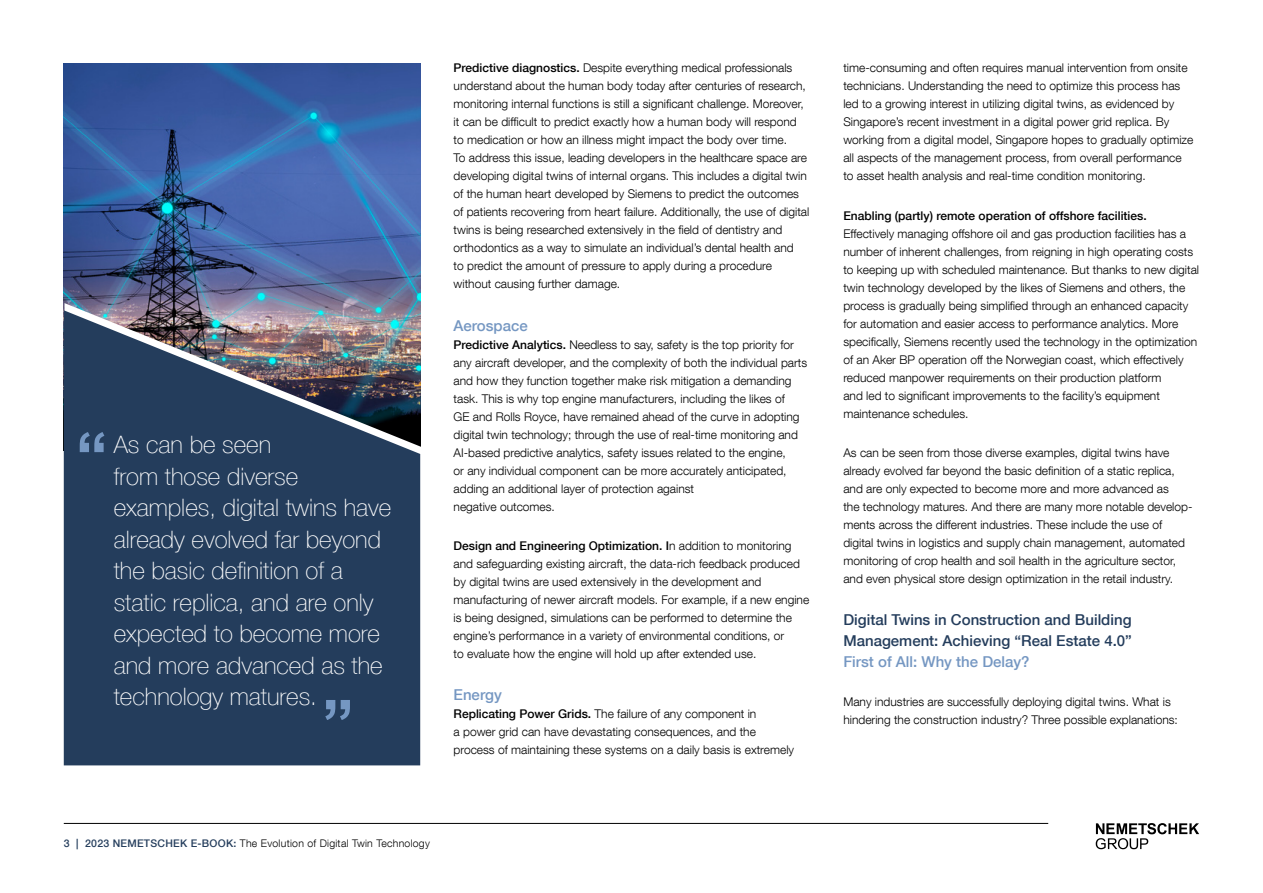
<style>
.page{position:relative;width:1263px;height:893px;background:#fff}
.page>*{position:absolute;margin:0;border:0;box-sizing:border-box;transform-origin:0 0}
.t1{font:100 24px/31.5px "Helvetica Neue LT Com";color:#fff}
.t2{font:500 15px/21px "Helvetica Neue LT Com";color:#243d5c}
.t3{font:500 15px "Helvetica Neue LT Com";color:#7597c2}
.t4{font:300 12px/18px "Helvetica Neue LT Com";color:#000}
.t5{font:500 12px "Helvetica Neue LT Com";color:#000}
.t6{font:300 10.5px "Helvetica Neue LT Com";letter-spacing:.025em;color:#000}
.s1{font-weight:500}
.s2{font-weight:500;color:#243d5c}
</style>
<div class="page">
<svg style="left:1096px;top:823px;width:103px;height:26px"></svg>
<hr style="left:64px;top:823px;width:984px;height:1px;background:#000">
<img style="left:64px;top:64px;width:357px;height:246px">
<svg style="left:65px;top:303px;width:356px;height:291px;background:#87859b"></svg>
<svg style="left:64px;top:310px;width:356px;height:455px;background:#324661"></svg>
<svg style="left:80px;top:432px;width:24px;height:20px"></svg>
<svg style="left:325px;top:700px;width:25px;height:20px"></svg>
<h1 class="t1" style="left:114px;top:428px;width:279px">As can be seen<br>from those diverse examples, digital twins have already evolved far beyond the basic definition of a static replica, and are only expected to become more and more advanced as the technology matures.</h1>
<p class="t4" style="left:454px;top:59px;width:357px"><span class="s1">Predictive diagnostics.</span> Despite everything medical professionals understand about the human body today after centuries of research, monitoring internal functions is still a significant challenge. Moreover, it can be difficult to predict exactly how a human body will respond to medication or how an illness might impact the body over time.<br>To address this issue, leading developers in the healthcare space are developing digital twins of internal organs. This includes a digital twin of the human heart developed by Siemens to predict the outcomes of patients recovering from heart failure. Additionally, the use of digital twins is being researched extensively in the field of dentistry and orthodontics as a way to simulate an individual’s dental health and<br>to predict the amount of pressure to apply during a procedure without causing further damage.</p>
<p class="t3" style="left:454px;top:316px;width:76px">Aerospace</p>
<p class="t4" style="left:454px;top:335px;width:355px"><span class="s1">Predictive Analytics.</span> Needless to say, safety is the top priority for any aircraft developer, and the complexity of both the individual parts and how they function together make risk mitigation a demanding task. This is why top engine manufacturers, including the likes of<br>GE and Rolls Royce, have remained ahead of the curve in adopting digital twin technology; through the use of real-time monitoring and AI-based predictive analytics, safety issues related to the engine,<br>or any individual component can be more accurately anticipated, adding an additional layer of protection against<br>negative outcomes.</p>
<p class="t4" style="left:454px;top:536px;width:357px"><span class="s1">Design and Engineering Optimization. I</span>n addition to monitoring and safeguarding existing aircraft, the data-rich feedback produced by digital twins are used extensively in the development and manufacturing of newer aircraft models. For example, if a new engine is being designed, simulations can be performed to determine the engine’s performance in a variety of environmental conditions, or<br>to evaluate how the engine will hold up after extended use.</p>
<p class="t3" style="left:454px;top:686px;width:50px">Energy</p>
<p class="t4" style="left:454px;top:705px;width:342px"><span class="s1">Replicating Power Grids.</span> The failure of any component in<br>a power grid can have devastating consequences, and the process of maintaining these systems on a daily basis is extremely</p>
<p class="t6" style="left:64px;top:837px;width:368px"><span class="s2">3 | 2023 NEMETSCHEK E-BOOK:</span> The Evolution of Digital Twin Technology</p>
<p class="t4" style="left:843px;top:59px;width:351px">time-consuming and often requires manual intervention from onsite technicians. Understanding the need to optimize this process has led to a growing interest in utilizing digital twins, as evidenced by Singapore’s recent investment in a digital power grid replica. By working from a digital model, Singapore hopes to gradually optimize all aspects of the management process, from overall performance to asset health analysis and real-time condition monitoring.</p>
<p class="t5" style="left:843px;top:208px;width:305px">Enabling (partly) remote operation of offshore facilities.</p>
<p class="t4" style="left:843px;top:224px;width:357px">Effectively managing offshore oil and gas production facilities has a number of inherent challenges, from reigning in high operating costs to keeping up with scheduled maintenance. But thanks to new digital twin technology developed by the likes of Siemens and others, the process is gradually being simplified through an enhanced capacity for automation and easier access to performance analytics. More specifically, Siemens recently used the technology in the optimization of an Aker BP operation off the Norwegian coast, which effectively reduced manpower requirements on their production platform<br>and led to significant improvements to the facility’s equipment maintenance schedules.</p>
<p class="t4" style="left:843px;top:443px;width:351px">As can be seen from those diverse examples, digital twins have already evolved far beyond the basic definition of a static replica, and are only expected to become more and more advanced as<br>the technology matures. And there are many more notable develop&shy;ments across the different industries. These include the use of digital twins in logistics and supply chain management, automated monitoring of crop health and soil health in the agriculture sector, and even physical store design optimization in the retail industry.</p>
<p class="t2" style="left:843px;top:609px;width:290px">Digital Twins in Construction and Building<br>Management: Achieving “Real Estate 4.0”</p>
<p class="t3" style="left:843px;top:653px;width:188px">First of All: Why the Delay?</p>
<p class="t4" style="left:843px;top:693px;width:336px">Many industries are successfully deploying digital twins. What is hindering the construction industry? Three possible explanations:</p>
</div>
